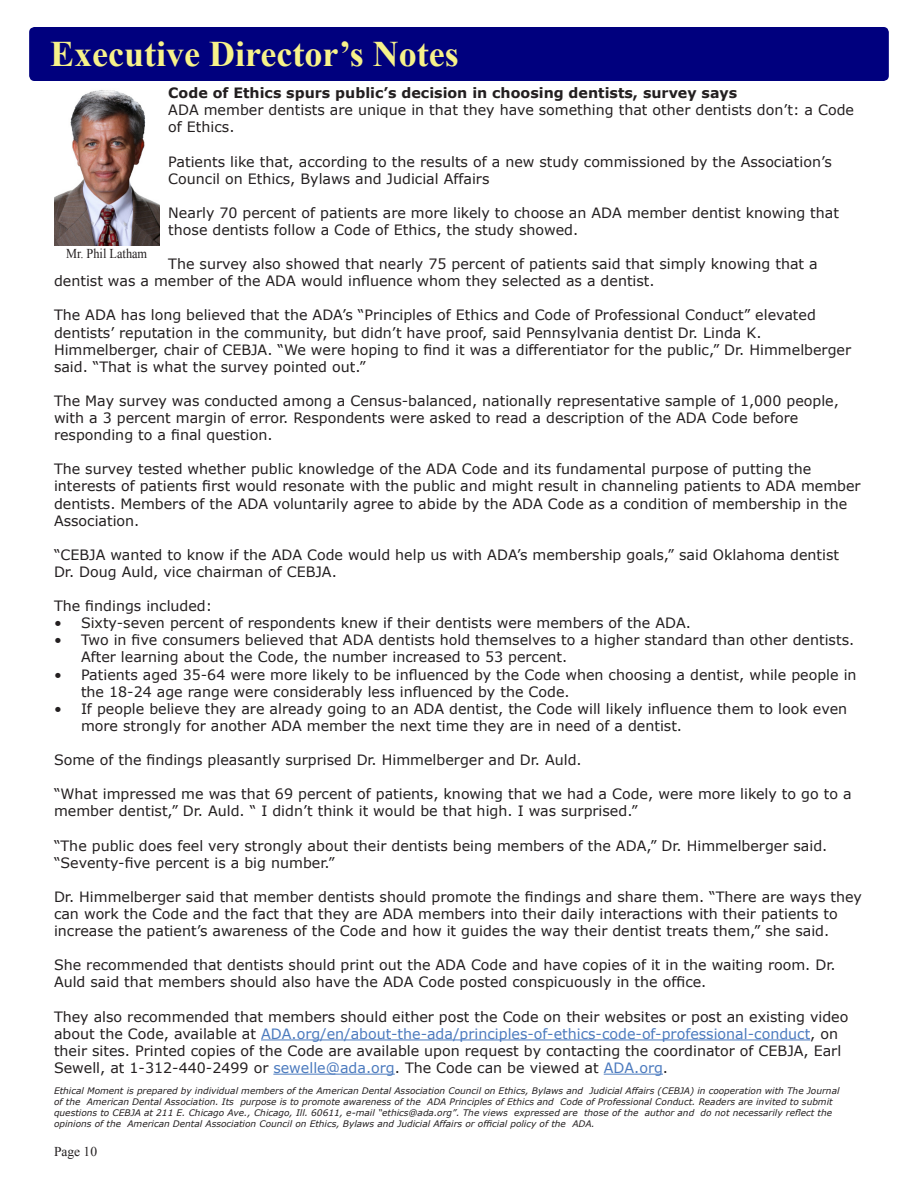
<style>
.page{position:relative;width:918px;height:1188px;background:#fff}
.page>*{position:absolute;margin:0;border:0;box-sizing:border-box;transform-origin:0 0}
.t1{font:700 36px "Times New Roman";color:#f7f28a}
.t2{font:14.25px/17.1px "Verdana";color:#231f20}
.t3{font:700 14.25px "Verdana";color:#231f20}
.Captions{font:13.5px "Times New Roman";color:#231f20;scale:.91 1}
.Captions-2{font:13.5px "Times New Roman";color:#231f20}
.t4{font:italic 9px/10.8px "Verdana";color:#231f20}
.s1{color:#4b7abe}
</style>
<div class="page">
<div style="left:29px;top:27px;width:860px;height:54px;background:#00007e;border-radius:5px"></div>
<img style="left:54px;top:90px;width:105px;height:155px">
<hr style="left:261px;top:1040px;width:549px;height:1px;background:#4b7abe">
<hr style="left:273px;top:1074px;width:122px;height:1px;background:#4b7abe">
<hr style="left:604px;top:1074px;width:59px;height:1px;background:#4b7abe">
<p class="t1" style="left:50px;top:29px;width:410px">Executive Director’s Notes</p>
<p class="t3" style="left:168px;top:83px;width:570px">Code of Ethics spurs public’s decision in choosing dentists, survey says</p>
<p class="t2" style="left:168px;top:101px;width:687px">ADA member dentists are unique in that they have something that other dentists don’t: a Code of Ethics.</p>
<p class="t2" style="left:168px;top:153px;width:665px">Patients like that, according to the results of a new study commissioned by the Association’s<br>Council on Ethics, Bylaws and Judicial Affairs</p>
<p class="t2" style="left:168px;top:204px;width:672px">Nearly 70 percent of patients are more likely to choose an ADA member dentist knowing that those dentists follow a Code of Ethics, the study showed.</p>
<p class="t2" style="left:54px;top:255px;width:765px;text-indent:114px">The survey also showed that nearly 75 percent of patients said that simply knowing that a dentist was a member of the ADA would influence whom they selected as a dentist.</p>
<p class="t2" style="left:54px;top:307px;width:799px">The ADA has long believed that the ADA’s “Principles of Ethics and Code of Professional Conduct” elevated dentists’ reputation in the community, but didn’t have proof, said Pennsylvania dentist Dr. Linda K.<br>Himmelberger, chair of CEBJA. “We were hoping to find it was a differentiator for the public,” Dr. Himmelberger said. “That is what the survey pointed out.”</p>
<p class="t2" style="left:54px;top:392px;width:786px">The May survey was conducted among a Census-balanced, nationally representative sample of 1,000 people, with a 3 percent margin of error. Respondents were asked to read a description of the ADA Code before responding to a final question.</p>
<p class="t2" style="left:54px;top:461px;width:808px">The survey tested whether public knowledge of the ADA Code and its fundamental purpose of putting the interests of patients first would resonate with the public and might result in channeling patients to ADA member dentists. Members of the ADA voluntarily agree to abide by the ADA Code as a condition of membership in the Association.</p>
<p class="t2" style="left:54px;top:546px;width:787px">“CEBJA wanted to know if the ADA Code would help us with ADA’s membership goals,” said Oklahoma dentist<br>Dr. Doug Auld, vice chairman of CEBJA.</p>
<p class="t2" style="left:54px;top:597px;width:160px">The findings included:</p>
<p class="t2" style="left:54px;top:614px;width:639px">• Sixty-seven percent of respondents knew if their dentists were members of the ADA.</p>
<p class="t2" style="left:81px;top:632px;width:775px;text-indent:-27px">• Two in five consumers believed that ADA dentists hold themselves to a higher standard than other dentists.<br>After learning about the Code, the number increased to 53 percent.</p>
<p class="t2" style="left:81px;top:666px;width:777px;text-indent:-27px">• Patients aged 35-64 were more likely to be influenced by the Code when choosing a dentist, while people in the 18-24 age range were considerably less influenced by the Code.</p>
<p class="t2" style="left:81px;top:700px;width:768px;text-indent:-27px">• If people believe they are already going to an ADA dentist, the Code will likely influence them to look even more strongly for another ADA member the next time they are in need of a dentist.</p>
<p class="t2" style="left:54px;top:751px;width:529px">Some of the findings pleasantly surprised Dr. Himmelberger and Dr. Auld.</p>
<p class="t2" style="left:54px;top:785px;width:799px">“What impressed me was that 69 percent of patients, knowing that we had a Code, were more likely to go to a member dentist,” Dr. Auld. “ I didn’t think it would be that high. I was surprised.”</p>
<p class="t2" style="left:54px;top:837px;width:775px">“The public does feel very strongly about their dentists being members of the ADA,” Dr. Himmelberger said. “Seventy-five percent is a big number.”</p>
<p class="t2" style="left:54px;top:888px;width:810px">Dr. Himmelberger said that member dentists should promote the findings and share them. “There are ways they can work the Code and the fact that they are ADA members into their daily interactions with their patients to increase the patient’s awareness of the Code and how it guides the way their dentist treats them,” she said.</p>
<p class="t2" style="left:54px;top:956px;width:783px">She recommended that dentists should print out the ADA Code and have copies of it in the waiting room. Dr.<br>Auld said that members should also have the ADA Code posted conspicuously in the office.</p>
<p class="t2" style="left:54px;top:1008px;width:796px">They also recommended that members should either post the Code on their websites or post an existing video about the Code, available at <span class="s1">ADA.org/en/about-the-ada/principles-of-ethics-code-of-professional-conduct</span>, on their sites. Printed copies of the Code are available upon request by contacting the coordinator of CEBJA, Earl Sewell, at 1-312-440-2499 or <span class="s1">sewelle@ada.org</span>. The Code can be viewed at <span class="s1">ADA.org</span>.</p>
<p class="t4" style="left:54px;top:1086px;width:787px">Ethical Moment is prepared by individual members of the American Dental Association Council on Ethics, Bylaws and Judicial Affairs (CEBJA) in cooperation with The Journal of the American Dental Association. Its purpose is to promote awareness of the ADA Principles of Ethics and Code of Professional Conduct. Readers are invited to submit questions to CEBJA at 211 E. Chicago Ave., Chicago, Ill. 60611, e-mail “ethics@ada.org”. The views expressed are those of the author and do not necessarily reflect the opinions of the American Dental Association Council on Ethics, Bylaws and Judicial Affairs or official policy of the ADA.</p>
<p class="Captions" style="left:66px;top:244px;width:91px">Mr. Phil Latham</p>
<p class="Captions-2" style="left:54px;top:1142px;width:45px">Page 10</p>
</div>
